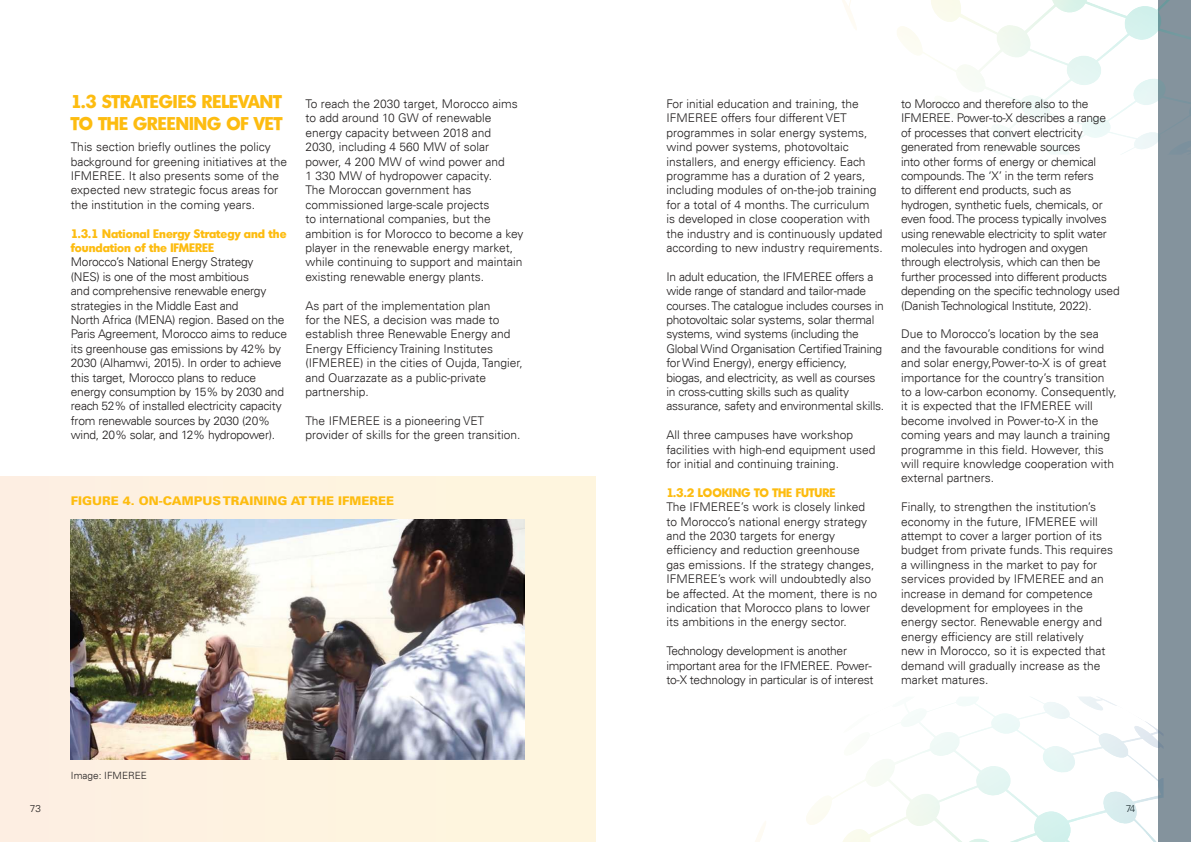
<style>
.page{position:relative;width:1191px;height:842px;background:#fff}
.page>*{position:absolute;margin:0;border:0;box-sizing:border-box;transform-origin:0 0}
.t1{font:700 18px/21.6px "Montreal TS";color:#fdbc10}
.t2{font:300 12px/14.4px "Univers LT";color:#221f1f}
.t3{font:300 12px/14.4px "Univers LT";letter-spacing:-.02em;color:#221f1f}
.t4{font:700 12px/14.4px "Montreal TS";color:#fdbc10}
.t5{font:900 12px "Univers LT";color:#fdbc10}
.t6{font:300 10px "Univers LT";color:#221f1f}
</style>
<div class="page">
<div style="left:1158px;top:0;width:33px;height:842px;background:#84939d"></div>
<div style="left:0;top:477px;width:596px;height:365px;background:#fef3e0"></div>
<img style="left:71px;top:520px;width:453px;height:240px">
<h1 class="t1" style="left:71px;top:91px;width:213px">1.3 STRATEGIES RELEVANT<br>TO THE GREENING OF VET</h1>
<p class="t2" style="left:71px;top:140px;width:218px">This section briefly outlines the policy background for greening initiatives at the IFMEREE. It also presents some of the expected new strategic focus areas for the institution in the coming years.</p>
<p class="t4" style="left:71px;top:226px;width:217px">1.3.1 National Energy Strategy and the foundation of the IFMEREE</p>
<p class="t3" style="left:71px;top:255px;width:218px">Morocco’s National Energy Strategy<br>(NES) is one of the most ambitious<br>and comprehensive renewable energy strategies in the Middle East and<br>North Africa (MENA) region. Based on the Paris Agreement, Morocco aims to reduce its greenhouse gas emissions by 42% by 2030 (Alhamwi, 2015). In order to achieve this target, Morocco plans to reduce energy consumption by 15% by 2030 and reach 52% of installed electricity capacity from renewable sources by 2030 (20% wind, 20% solar, and 12% hydropower).</p>
<p class="t2" style="left:305px;top:96px;width:220px">To reach the 2030 target, Morocco aims to add around 10 GW of renewable energy capacity between 2018 and 2030, including 4 560 MW of solar power, 4 200 MW of wind power and<br>1 330 MW of hydropower capacity.<br>The Moroccan government has commissioned large-scale projects<br>to international companies, but the ambition is for Morocco to become a key player in the renewable energy market, while continuing to support and maintain existing renewable energy plants.</p>
<p class="t2" style="left:305px;top:298px;width:219px">As part of the implementation plan<br>for the NES, a decision was made to establish three Renewable Energy and Energy Efficiency Training Institutes (IFMEREE) in the cities of Oujda, Tangier, and Ouarzazate as a public-private partnership.</p>
<p class="t2" style="left:305px;top:413px;width:216px">The IFMEREE is a pioneering VET provider of skills for the green transition.</p>
<p class="t5" style="left:71px;top:494px;width:325px">FIGURE 4. ON-CAMPUS TRAINING AT THE IFMEREE</p>
<p class="t6" style="left:30px;top:803px;width:13px">73</p>
<p class="t6" style="left:71px;top:770px;width:78px">Image: IFMEREE</p>
<p class="t2" style="left:666px;top:96px;width:218px">For initial education and training, the IFMEREE offers four different VET programmes in solar energy systems, wind power systems, photovoltaic installers, and energy efficiency. Each programme has a duration of 2 years, including modules of on-the-job training for a total of 4 months. The curriculum<br>is developed in close cooperation with the industry and is continuously updated according to new industry requirements.</p>
<p class="t3" style="left:666px;top:269px;width:219px">In adult education, the IFMEREE offers a wide range of standard and tailor-made courses. The catalogue includes courses in photovoltaic solar systems, solar thermal systems, wind systems (including the Global Wind Organisation Certified Training for Wind Energy), energy efficiency, biogas, and electricity, as well as courses in cross-cutting skills such as quality assurance, safety and environmental skills.</p>
<p class="t2" style="left:666px;top:428px;width:211px">All three campuses have workshop facilities with high-end equipment used for initial and continuing training.</p>
<p class="t4" style="left:666px;top:485px;width:171px">1.3.2 LOOKING TO THE FUTURE</p>
<p class="t2" style="left:666px;top:500px;width:212px">The IFMEREE’s work is closely linked to Morocco’s national energy strategy and the 2030 targets for energy efficiency and reduction greenhouse gas emissions. If the strategy changes, IFMEREE’s work will undoubtedly also be affected. At the moment, there is no indication that Morocco plans to lower its ambitions in the energy sector.</p>
<p class="t3" style="left:666px;top:644px;width:209px">Technology development is another important area for the IFMEREE. Power&shy;to-X technology in particular is of interest</p>
<p class="t3" style="left:901px;top:96px;width:220px">to Morocco and therefore also to the IFMEREE. Power-to-X describes a range<br>of processes that convert electricity generated from renewable sources<br>into other forms of energy or chemical compounds. The ‘X’ in the term refers<br>to different end products, such as hydrogen, synthetic fuels, chemicals, or even food. The process typically involves using renewable electricity to split water molecules into hydrogen and oxygen through electrolysis, which can then be further processed into different products depending on the specific technology used (Danish Technological Institute, 2022).</p>
<p class="t2" style="left:901px;top:327px;width:217px">Due to Morocco’s location by the sea and the favourable conditions for wind and solar energy,Power-to-X is of great importance for the country’s transition to a low-carbon economy. Consequently, it is expected that the IFMEREE will become involved in Power-to-X in the coming years and may launch a training programme in this field. However, this will require knowledge cooperation with external partners.</p>
<p class="t2" style="left:901px;top:500px;width:214px">Finally, to strengthen the institution’s economy in the future, IFMEREE will attempt to cover a larger portion of its budget from private funds. This requires a willingness in the market to pay for services provided by IFMEREE and an increase in demand for competence development for employees in the energy sector. Renewable energy and energy efficiency are still relatively<br>new in Morocco, so it is expected that demand will gradually increase as the market matures.</p>
<p class="t6" style="left:1125px;top:803px;width:11px">74</p>
</div>
